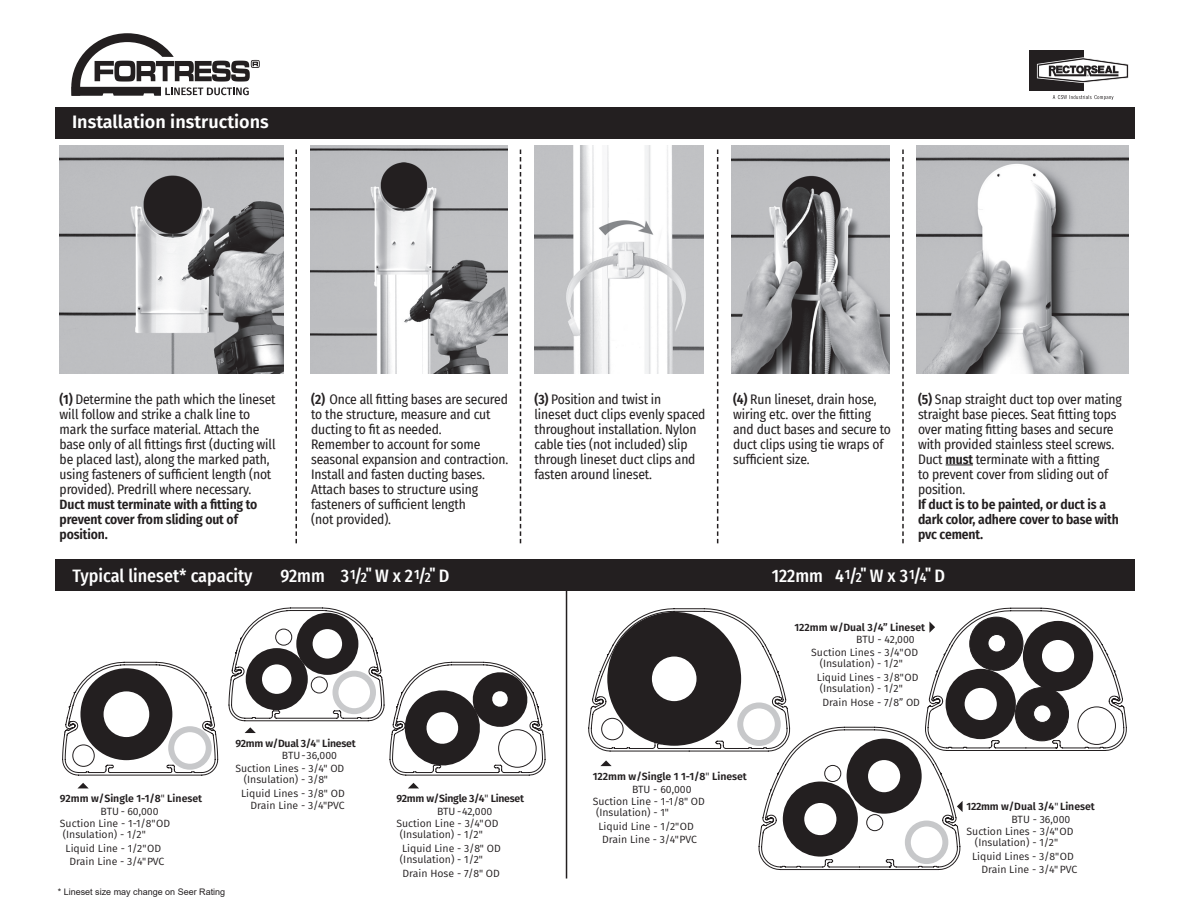
<style>
.page{position:relative;width:1188px;height:918px;background:#fff}
.page>*{position:absolute;margin:0;border:0;box-sizing:border-box;transform-origin:0 0}
.t1{font:500 18px "Fira Sans Condensed";color:#fff}
.t2{font:600 18px "Fira Sans";color:#fff}
.t3{font:13.5px/15px "Fira Sans Condensed";letter-spacing:-.01em;color:#231f20}
.t4{font:10.5px/14.2px "Fira Sans";color:#231f20}
.t5{font:600 10.5px "Fira Sans";color:#231f20}
.t6{font:600 10.5px "Fira Sans";letter-spacing:-.025em;color:#231f20}
.t7{font:9px "Arial";color:#231f20}
.s1{font-weight:600}
.s2{font-size:13.5px}
.s3{font-family:"Fira Sans Condensed";font-weight:400}
.s4{font-weight:400}
</style>
<div class="page">
<div style="left:55px;top:559px;width:1080px;height:32px;background:#231f20"></div>
<svg style="left:78px;top:783px;width:10px;height:5px"></svg>
<svg style="left:408px;top:783px;width:11px;height:5px"></svg>
<svg style="left:62px;top:662px;width:156px;height:114px"></svg>
<svg style="left:229px;top:608px;width:317px;height:168px"></svg>
<svg style="left:588px;top:608px;width:539px;height:262px"></svg>
<hr style="left:566px;top:563px;width:1px;height:316px;background:#231f20">
<svg style="left:296px;top:150px;width:1px;height:393px"></svg>
<div style="left:56px;top:107px;width:1080px;height:31px;background:#231f20"></div>
<img style="left:60px;top:146px;width:223px;height:227px">
<img style="left:310px;top:146px;width:197px;height:227px">
<img style="left:535px;top:145px;width:169px;height:229px">
<img style="left:732px;top:145px;width:158px;height:229px">
<img style="left:917px;top:145px;width:211px;height:228px">
<svg style="left:520px;top:150px;width:1px;height:393px"></svg>
<svg style="left:717px;top:150px;width:1px;height:393px"></svg>
<svg style="left:902px;top:150px;width:2px;height:393px"></svg>
<svg style="left:946px;top:465px;width:27px;height:1px"></svg>
<svg style="left:71px;top:33px;width:189px;height:63px"></svg>
<div style="left:1029px;top:50px;width:54px;height:41px;background:#231f20"></div>
<svg style="left:1037px;top:57px;width:92px;height:26px"></svg>
<svg style="left:1053px;top:95px;width:60px;height:5px"></svg>
<p class="t2" style="left:72px;top:107px;width:198px">Installation instructions</p>
<p class="t3" style="left:60px;top:391px;width:218px"><span class="s1">(1)</span> Determine the path which the lineset will follow and strike a chalk line to mark the surface material. Attach the base only of all fittings first (ducting will be placed last), along the marked path, using fasteners of sufficient length (not provided). Predrill where necessary.<br><span class="s1">Duct must terminate with a fitting to prevent cover from sliding out of position.</span></p>
<p class="t3" style="left:311px;top:391px;width:199px"><span class="s1">(2)</span> Once all fitting bases are secured to the structure, measure and cut ducting to fit as needed.<br>Remember to account for some seasonal expansion and contraction.<br>Install and fasten ducting bases.<br>Attach bases to structure using fasteners of sufficient length<br>(not provided).</p>
<p class="t3" style="left:733px;top:391px;width:159px"><span class="s1">(4)</span> Run lineset, drain hose, wiring etc. over the fitting and duct bases and secure to duct clips using tie wraps of sufficient size.</p>
<p class="t3" style="left:535px;top:391px;width:172px"><span class="s1">(3)</span> Position and twist in<br>lineset duct clips evenly spaced throughout installation. Nylon cable ties (not included) slip through lineset duct clips and fasten around lineset.</p>
<p class="t3" style="left:918px;top:391px;width:205px"><span class="s1">(5)</span> Snap straight duct top over mating straight base pieces. Seat fitting tops over mating fitting bases and secure with provided stainless steel screws.<br>Duct <span class="s1">must</span> terminate with a fitting<br>to prevent cover from sliding out of position.<br><span class="s1">If duct is to be painted, or duct is a dark color, adhere cover to base with pvc cement.</span></p>
<p class="t1" style="left:73px;top:561px;width:181px">Typical lineset* capacity</p>
<p class="t1" style="left:280px;top:561px;width:171px">92mm 3<sup>1</sup>/<span class="s2">2</span><sup>"</sup> W x 2<sup>1</sup>/<span class="s2">2</span><sup>"</sup> D</p>
<p class="t1" style="left:772px;top:561px;width:175px">122mm 4<sup>1</sup>/<span class="s2">2</span><sup>"</sup> W x 3<sup>1</sup>/<span class="s2">4</span><sup>"</sup> D</p>
<p class="t5" style="left:60px;top:790px;width:144px">92mm w/Single 1-1/8<span class="s3">"</span> Lineset</p>
<p class="t4" style="left:101px;top:804px;width:60px">BTU - 60,000</p>
<p class="t4" style="left:60px;top:816px;width:112px">Suction Line - 1-1/8" OD</p>
<p class="t4" style="left:63px;top:827px;width:100px">(Insulation) - 1/2"<br>Liquid Line - 1/2" OD</p>
<p class="t4" style="left:70px;top:854px;width:96px">Drain Line - 3/4" PVC</p>
<p class="t7" style="left:58px;top:885px;width:169px">* Lineset size may change on Seer Rating</p>
<p class="t6" style="left:235px;top:735px;width:122px">92mm w/Dual 3/4<span class="s3">"</span> Lineset</p>
<p class="t4" style="left:282px;top:748px;width:57px">BTU - 36,000</p>
<p class="t4" style="left:235px;top:761px;width:110px">Suction Lines - 3/4" OD</p>
<p class="t4" style="left:241px;top:772px;width:105px">(Insulation) - 3/8"<br>Liquid Lines - 3/8" OD</p>
<p class="t4" style="left:250px;top:798px;width:96px">Drain Line - 3/4"PVC</p>
<p class="t6" style="left:396px;top:790px;width:129px">92mm w/Single 3/4<span class="s3">"</span> Lineset</p>
<p class="t4" style="left:437px;top:804px;width:57px">BTU - 42,000</p>
<p class="t4" style="left:396px;top:816px;width:103px">Suction Line - 3/4" OD</p>
<p class="t4" style="left:400px;top:827px;width:103px">(Insulation) - 1/2"<br>Liquid Line - 3/8" OD</p>
<p class="t4" style="left:400px;top:852px;width:101px">(Insulation) - 1/2"<br>Drain Hose - 7/8" OD</p>
<p class="t5" style="left:593px;top:768px;width:156px">122mm w/Single 1 1-1/8<span class="s3">"</span> Lineset</p>
<p class="t4" style="left:632px;top:782px;width:61px">BTU - 60,000</p>
<p class="t4" style="left:593px;top:794px;width:114px">Suction Line - 1-1/8" OD</p>
<p class="t4" style="left:596px;top:805px;width:99px">(Insulation) - 1"<br>Liquid Line - 1/2" OD</p>
<p class="t4" style="left:602px;top:832px;width:96px">Drain Line - 3/4" PVC</p>
<p class="t5" style="left:794px;top:619px;width:132px">122mm w/Dual 3/4” Lineset</p>
<p class="t4" style="left:856px;top:632px;width:60px">BTU - 42,000</p>
<p class="t4" style="left:811px;top:645px;width:108px">Suction Lines - 3/4" OD</p>
<p class="t4" style="left:817px;top:656px;width:103px">(Insulation) - 1/2"<br>Liquid Lines - 3/8" OD</p>
<p class="t4" style="left:820px;top:681px;width:102px">(Insulation) - 1/2"<br>Drain Hose - 7/8” OD</p>
<p class="t5" style="left:967px;top:798px;width:130px">122mm w/Dual 3/4<span class="s4">"</span> Lineset</p>
<p class="t4" style="left:1012px;top:811px;width:60px">BTU - 36,000</p>
<p class="t4" style="left:967px;top:824px;width:108px">Suction Lines - 3/4" OD</p>
<p class="t4" style="left:972px;top:835px;width:103px">(Insulation) - 1/2"<br>Liquid Lines - 3/8" OD</p>
<p class="t4" style="left:981px;top:862px;width:97px">Drain Line - 3/4" PVC</p>
</div>
